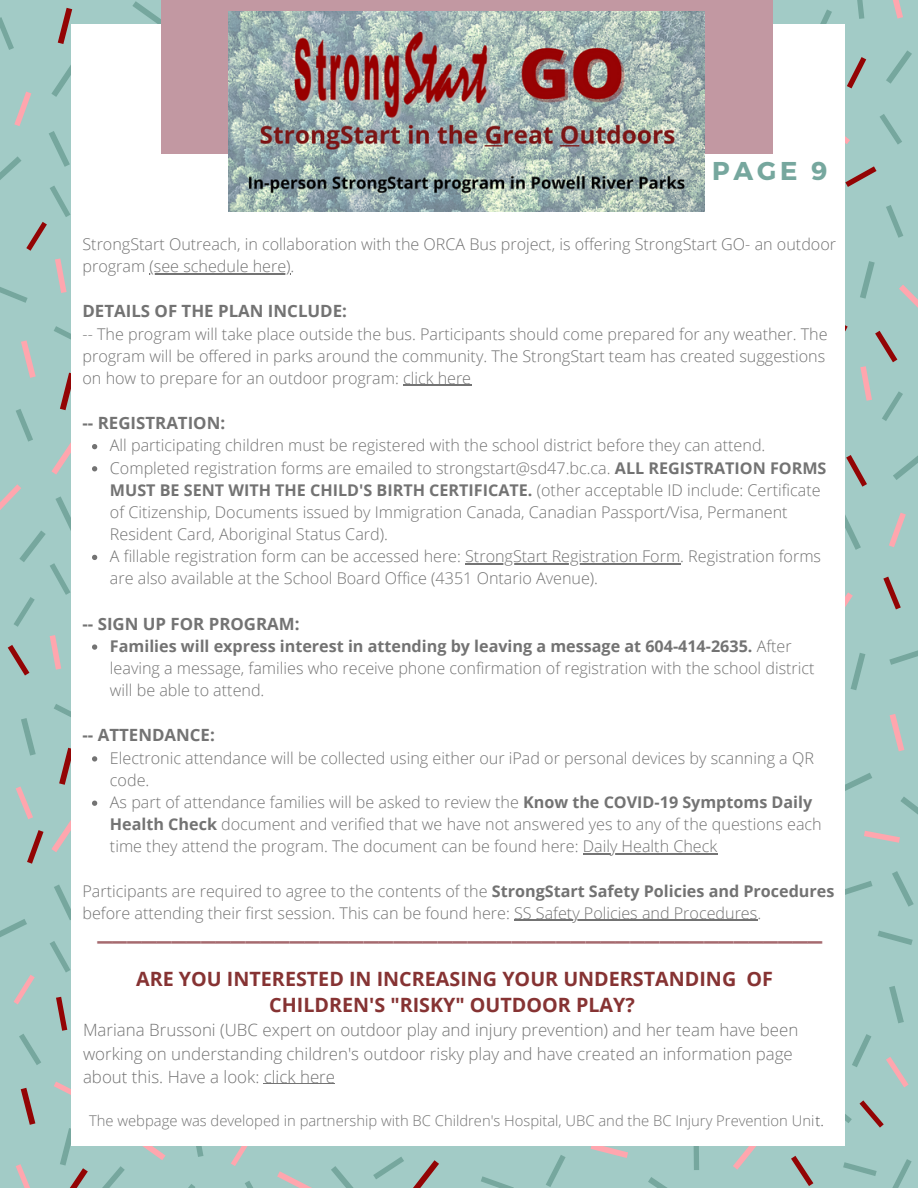
<style>
.page{position:relative;width:918px;height:1188px;background:#a2cbc6}
.page>*{position:absolute;margin:0;border:0;box-sizing:border-box;transform-origin:0 0}
.t1{font:700 36px "Open Sans";color:#a66a6f}
.t2{font:700 25.8px "Montserrat";color:#76a79e}
.t3{font:700 19.65px/26.8px "Open Sans";color:#863333;text-align:center}
.t4{font:300 16.95px/23.1px "Open Sans";color:#737373}
.t5{font:700 16.95px "Open Sans";color:#737373}
.t6{font:300 16.2px/22.2px "Open Sans";color:#737373}
.t7{font:300 14.85px "Open Sans";color:#737373}
.s1{font-weight:700}
.s2{color:#545454}
</style>
<div class="page">
<svg style="left:55px;top:258px;width:12px;height:35px"></svg>
<svg style="left:21px;top:340px;width:15px;height:38px"></svg>
<svg style="left:50px;top:635px;width:11px;height:35px"></svg>
<svg style="left:51px;top:441px;width:21px;height:34px"></svg>
<svg style="left:890px;top:714px;width:14px;height:37px"></svg>
<svg style="left:845px;top:592px;width:8px;height:15px"></svg>
<svg style="left:889px;top:513px;width:17px;height:34px"></svg>
<svg style="left:899px;top:285px;width:19px;height:23px"></svg>
<svg style="left:591px;top:1146px;width:37px;height:12px"></svg>
<svg style="left:733px;top:1146px;width:23px;height:24px"></svg>
<svg style="left:14px;top:975px;width:21px;height:29px"></svg>
<svg style="left:51px;top:818px;width:21px;height:34px"></svg>
<svg style="left:16px;top:786px;width:17px;height:33px"></svg>
<svg style="left:277px;top:1171px;width:35px;height:17px"></svg>
<svg style="left:886px;top:1057px;width:23px;height:30px"></svg>
<svg style="left:54px;top:1082px;width:18px;height:19px"></svg>
<svg style="left:16px;top:1164px;width:14px;height:24px"></svg>
<svg style="left:142px;top:1146px;width:24px;height:14px"></svg>
<svg style="left:231px;top:1146px;width:17px;height:20px"></svg>
<svg style="left:845px;top:136px;width:5px;height:8px"></svg>
<svg style="left:893px;top:0;width:10px;height:19px"></svg>
<svg style="left:864px;top:831px;width:36px;height:12px"></svg>
<svg style="left:58px;top:8px;width:14px;height:36px"></svg>
<svg style="left:60px;top:373px;width:12px;height:37px"></svg>
<svg style="left:8px;top:645px;width:21px;height:31px"></svg>
<svg style="left:846px;top:455px;width:21px;height:32px"></svg>
<svg style="left:883px;top:577px;width:18px;height:32px"></svg>
<svg style="left:845px;top:325px;width:3px;height:6px"></svg>
<svg style="left:791px;top:1156px;width:22px;height:30px"></svg>
<svg style="left:59px;top:748px;width:13px;height:37px"></svg>
<svg style="left:56px;top:997px;width:11px;height:34px"></svg>
<svg style="left:27px;top:830px;width:17px;height:34px"></svg>
<svg style="left:413px;top:1160px;width:26px;height:28px"></svg>
<svg style="left:21px;top:1088px;width:14px;height:37px"></svg>
<svg style="left:860px;top:1100px;width:24px;height:28px"></svg>
<svg style="left:847px;top:57px;width:19px;height:31px"></svg>
<svg style="left:845px;top:166px;width:32px;height:21px"></svg>
<svg style="left:0;top:287px;width:28px;height:16px"></svg>
<svg style="left:132px;top:1px;width:29px;height:23px"></svg>
<svg style="left:845px;top:515px;width:16px;height:35px"></svg>
<svg style="left:648px;top:1177px;width:19px;height:11px"></svg>
<svg style="left:50px;top:941px;width:20px;height:31px"></svg>
<svg style="left:373px;top:1157px;width:31px;height:22px"></svg>
<svg style="left:852px;top:1034px;width:19px;height:33px"></svg>
<svg style="left:188px;top:1184px;width:7px;height:4px"></svg>
<svg style="left:820px;top:9px;width:12px;height:15px"></svg>
<svg style="left:880px;top:114px;width:22px;height:30px"></svg>
<svg style="left:892px;top:871px;width:22px;height:36px"></svg>
<svg style="left:0;top:63px;width:72px;height:188px"></svg>
<svg style="left:0;top:17px;width:14px;height:33px"></svg>
<svg style="left:0;top:484px;width:72px;height:143px"></svg>
<svg style="left:54px;top:326px;width:18px;height:20px"></svg>
<svg style="left:16px;top:409px;width:17px;height:33px"></svg>
<svg style="left:851px;top:653px;width:14px;height:37px"></svg>
<svg style="left:860px;top:331px;width:43px;height:90px"></svg>
<svg style="left:893px;top:455px;width:25px;height:25px"></svg>
<svg style="left:860px;top:261px;width:15px;height:38px"></svg>
<svg style="left:886px;top:205px;width:17px;height:33px"></svg>
<div style="left:694px;top:1136px;width:5px;height:34px;background:#76a79e"></div>
<svg style="left:546px;top:1155px;width:20px;height:32px"></svg>
<svg style="left:21px;top:718px;width:15px;height:38px"></svg>
<svg style="left:54px;top:885px;width:18px;height:35px"></svg>
<svg style="left:0;top:919px;width:27px;height:18px"></svg>
<svg style="left:19px;top:1034px;width:22px;height:31px"></svg>
<svg style="left:54px;top:704px;width:18px;height:20px"></svg>
<svg style="left:481px;top:1176px;width:33px;height:12px"></svg>
<svg style="left:331px;top:1166px;width:23px;height:22px"></svg>
<svg style="left:60px;top:1128px;width:28px;height:60px"></svg>
<svg style="left:892px;top:1159px;width:20px;height:29px"></svg>
<svg style="left:843px;top:1162px;width:34px;height:14px"></svg>
<svg style="left:889px;top:986px;width:15px;height:37px"></svg>
<svg style="left:845px;top:1114px;width:7px;height:9px"></svg>
<svg style="left:102px;top:1166px;width:23px;height:22px"></svg>
<svg style="left:245px;top:1181px;width:8px;height:7px"></svg>
<svg style="left:196px;top:1146px;width:7px;height:11px"></svg>
<svg style="left:886px;top:50px;width:26px;height:34px"></svg>
<svg style="left:857px;top:0;width:7px;height:19px"></svg>
<svg style="left:878px;top:931px;width:35px;height:14px"></svg>
<svg style="left:845px;top:881px;width:28px;height:14px"></svg>
<svg style="left:889px;top:650px;width:29px;height:15px"></svg>
<svg style="left:845px;top:773px;width:27px;height:18px"></svg>
<svg style="left:901px;top:797px;width:17px;height:18px"></svg>
<div style="left:72px;top:24px;width:773px;height:1122px;background:#fff"></div>
<div style="left:161px;top:0;width:612px;height:153px;background:#c298a2"></div>
<svg style="left:92px;top:444px;width:6px;height:5px"></svg>
<svg style="left:92px;top:466px;width:5px;height:5px"></svg>
<svg style="left:92px;top:554px;width:6px;height:6px"></svg>
<hr style="left:465px;top:563px;width:215px;height:1px;background:#737373">
<svg style="left:92px;top:644px;width:6px;height:6px"></svg>
<svg style="left:92px;top:756px;width:5px;height:6px"></svg>
<svg style="left:92px;top:800px;width:6px;height:6px"></svg>
<hr style="left:583px;top:853px;width:134px;height:1px;background:#737373">
<hr style="left:514px;top:920px;width:243px;height:1px;background:#737373">
<hr style="left:150px;top:273px;width:141px;height:1px;background:#737373">
<hr style="left:403px;top:385px;width:68px;height:1px;background:#737373">
<img style="left:229px;top:12px;width:475px;height:200px">
<hr style="left:264px;top:1084px;width:71px;height:1px;background:#737373">
<p class="t2" style="left:712px;top:154px;width:117px">PAGE 9</p>
<p class="t6" style="left:83px;top:233px;width:755px">StrongStart Outreach, in collaboration with the ORCA Bus project, is offering StrongStart GO- an outdoor program (see schedule here).</p>
<p class="t5" style="left:83px;top:299px;width:266px">DETAILS OF THE PLAN INCLUDE:</p>
<p class="t6" style="left:83px;top:322px;width:747px">-- The program will take place outside the bus. Participants should come prepared for any weather. The program will be offered in parks around the community. The StrongStart team has created suggestions on how to prepare for an outdoor program: click here</p>
<p class="t5" style="left:83px;top:411px;width:144px">-- REGISTRATION:</p>
<p class="t6" style="left:110px;top:434px;width:657px">All participating children must be registered with the school district before they can attend.</p>
<p class="t6" style="left:110px;top:456px;width:718px">Completed registration forms are emailed to strongstart@sd47.bc.ca. <span class="s1">ALL REGISTRATION FORMS MUST BE SENT WITH THE CHILD'S BIRTH CERTIFICATE.</span> (other acceptable ID include: Certificate of Citizenship, Documents issued by Immigration Canada, Canadian Passport/Visa, Permanent Resident Card, Aboriginal Status Card).</p>
<p class="t6" style="left:110px;top:545px;width:713px">A fillable registration form can be accessed here: StrongStart Registration Form. Registration forms are also available at the School Board Office (4351 Ontario Avenue).</p>
<p class="t5" style="left:83px;top:612px;width:219px">-- SIGN UP FOR PROGRAM:</p>
<p class="t6" style="left:110px;top:634px;width:706px"><span class="s1">Families will express interest in attending by leaving a message at 604-414-2635.</span> After leaving a message, families who receive phone confirmation of registration with the school district will be able to attend.</p>
<p class="t5" style="left:83px;top:723px;width:134px">-- ATTENDANCE:</p>
<p class="t6" style="left:110px;top:746px;width:706px">Electronic attendance will be collected using either our iPad or personal devices by scanning a QR code.</p>
<p class="t6" style="left:110px;top:791px;width:713px">As part of attendance families will be asked to review the <span class="s1">Know the COVID-19 Symptoms Daily<br>Health Check</span> document and verified that we have not answered yes to any of the questions each time they attend the program. The document can be found here: Daily Health Check</p>
<p class="t6" style="left:83px;top:879px;width:753px">Participants are required to agree to the contents of the <span class="s1">StrongStart Safety Policies and Procedures </span>before attending their first session. This can be found here: SS Safety Policies and Procedures.</p>
<p class="t1" style="left:97px;top:900px;width:727px">_________________________________________________</p>
<p class="t3" style="left:136px;top:965px;width:638px">ARE YOU INTERESTED IN INCREASING YOUR UNDERSTANDING OF<br>CHILDREN'S "RISKY" OUTDOOR PLAY?</p>
<p class="t4" style="left:83px;top:1018px;width:717px">Mariana Brussoni (UBC expert on outdoor play and injury prevention) and her team have been working on understanding children's outdoor risky play and have created an information page about this. Have a look: click here</p>
<p class="t7" style="left:89px;top:1110px;width:736px">The webpage was developed in partnership with BC Children's Hospital, UBC and the BC Injury Prevention Uni<span class="s2">t.</span></p>
</div>
